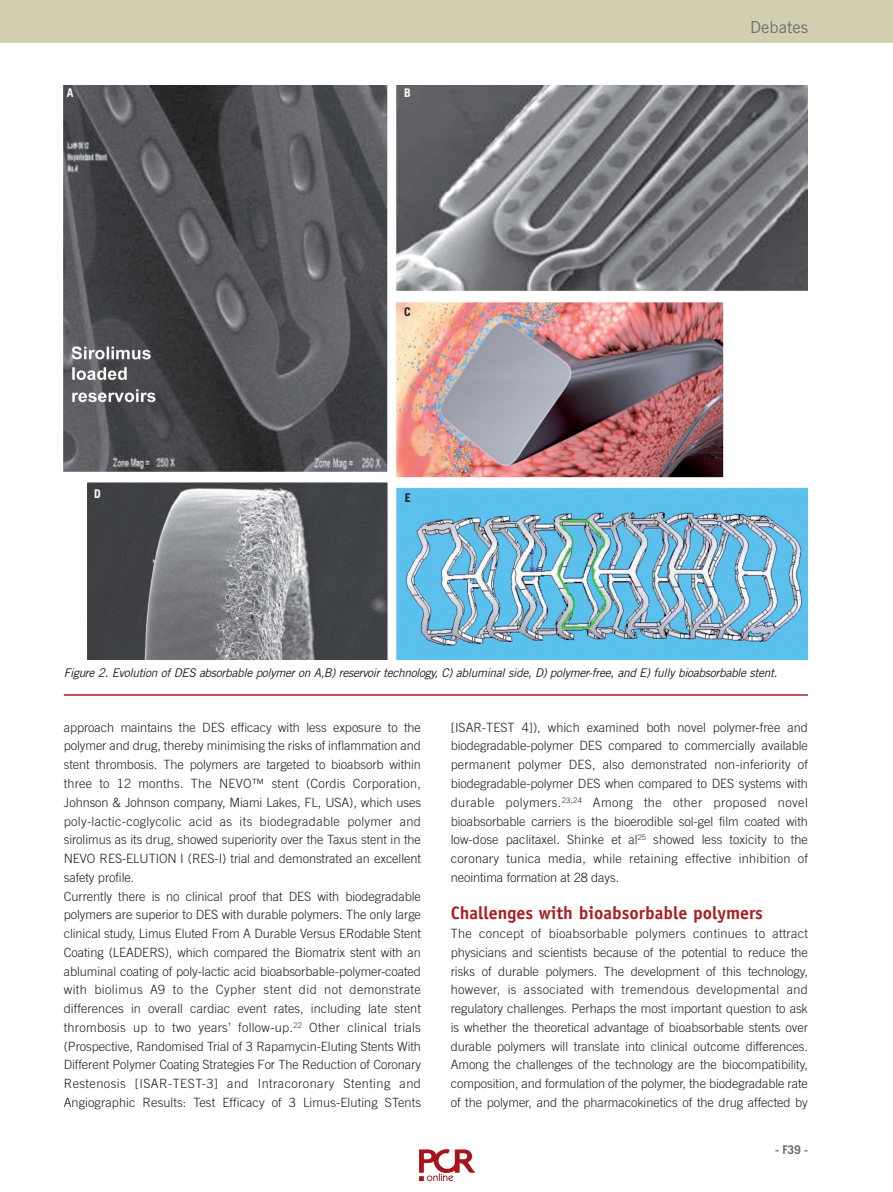
<style>
.page{position:relative;width:893px;height:1192px;background:#fff}
.page>*{position:absolute;margin:0;border:0;box-sizing:border-box;transform-origin:0 0}
.t1{font:700 18px "Officina Sans Std";color:#a72023}
.t2{font:16.5px "Trade Gothic LT Std";color:#6c6d70}
.t3{font:300 12.75px/18.8px "Trade Gothic LT Std";letter-spacing:-.005em;color:#231f20;text-align:justify}
.t4{font:italic 12px "Trade Gothic LT Std";letter-spacing:-.03em;color:#231f20}
.t5{font:700 12px "Trade Gothic LT Std";color:#6c6d70}
.t6{font:700 12px "Trade Gothic LT Std";color:#fff}
.t7{font:700 12px "Trade Gothic LT Std";color:#231f20}
</style>
<div class="page">
<div style="left:0;top:0;width:893px;height:43px;background:#d3d0b2"></div>
<hr style="left:64px;top:694px;width:744px;height:1px;background:#a72023">
<img style="left:64px;top:85px;width:744px;height:574px">
<img style="left:419px;top:1149px;width:56px;height:33px">
<p class="t6" style="left:67px;top:88px;width:8px">A</p>
<p class="t6" style="left:94px;top:489px;width:8px">D</p>
<p class="t6" style="left:404px;top:88px;width:8px">B</p>
<p class="t7" style="left:404px;top:307px;width:8px">C</p>
<p class="t7" style="left:405px;top:492px;width:7px">E</p>
<p class="t2" style="left:750px;top:18px;width:59px">Debates</p>
<p class="t4" style="left:64px;top:668px;width:715px">Figure 2. Evolution of DES absorbable polymer on A,B) reservoir technology, C) abluminal side, D) polymer-free, and E) fully bioabsorbable stent.</p>
<p class="t3" style="left:64px;top:718px;width:359px;text-align:left">approach maintains the DES efficacy with less exposure to the polymer and drug, thereby minimising the risks of inflammation and stent thrombosis. The polymers are targeted to bioabsorb within three to 12 months. The NEVO™ stent (Cordis Corporation, Johnson &amp; Johnson company, Miami Lakes, FL, USA), which uses poly-lactic-coglycolic acid as its biodegradable polymer and sirolimus as its drug, showed superiority over the Taxus stent in the NEVO RES-ELUTION I (RES-I) trial and demonstrated an excellent safety profile.<br>Currently there is no clinical proof that DES with biodegradable polymers are superior to DES with durable polymers. The only large clinical study, Limus Eluted From A Durable Versus ERodable Stent Coating (LEADERS), which compared the Biomatrix stent with an abluminal coating of poly-lactic acid bioabsorbable-polymer-coated with biolimus A9 to the Cypher stent did not demonstrate differences in overall cardiac event rates, including late stent thrombosis up to two years’ follow-up.<sup>22</sup> Other clinical trials (Prospective, Randomised Trial of 3 Rapamycin-Eluting Stents With Different Polymer Coating Strategies For The Reduction of Coronary Restenosis [ISAR-TEST-3] and Intracoronary Stenting and Angiographic Results: Test Efficacy of 3 Limus-Eluting STents</p>
<p class="t3" style="left:451px;top:718px;width:359px">[ISAR-TEST 4]), which examined both novel polymer-free and biodegradable-polymer DES compared to commercially available permanent polymer DES, also demonstrated non-inferiority of biodegradable-polymer DES when compared to DES systems with durable polymers.<sup>23,24</sup> Among the other proposed novel bioabsorbable carriers is the bioerodible sol-gel film coated with low-dose paclitaxel. Shinke et al<sup>25</sup> showed less toxicity to the coronary tunica media, while retaining effective inhibition of neointima formation at 28 days.</p>
<h1 class="t1" style="left:451px;top:906px;width:314px">Challenges with bioabsorbable polymers</h1>
<p class="t3" style="left:451px;top:925px;width:359px">The concept of bioabsorbable polymers continues to attract physicians and scientists because of the potential to reduce the risks of durable polymers. The development of this technology, however, is associated with tremendous developmental and regulatory challenges. Perhaps the most important question to ask is whether the theoretical advantage of bioabsorbable stents over durable polymers will translate into clinical outcome differences.<br>Among the challenges of the technology are the biocompatibility, composition, and formulation of the polymer, the biodegradable rate of the polymer, and the pharmacokinetics of the drug affected by</p>
<p class="t5" style="left:775px;top:1144px;width:34px">- F39 -</p>
</div>
